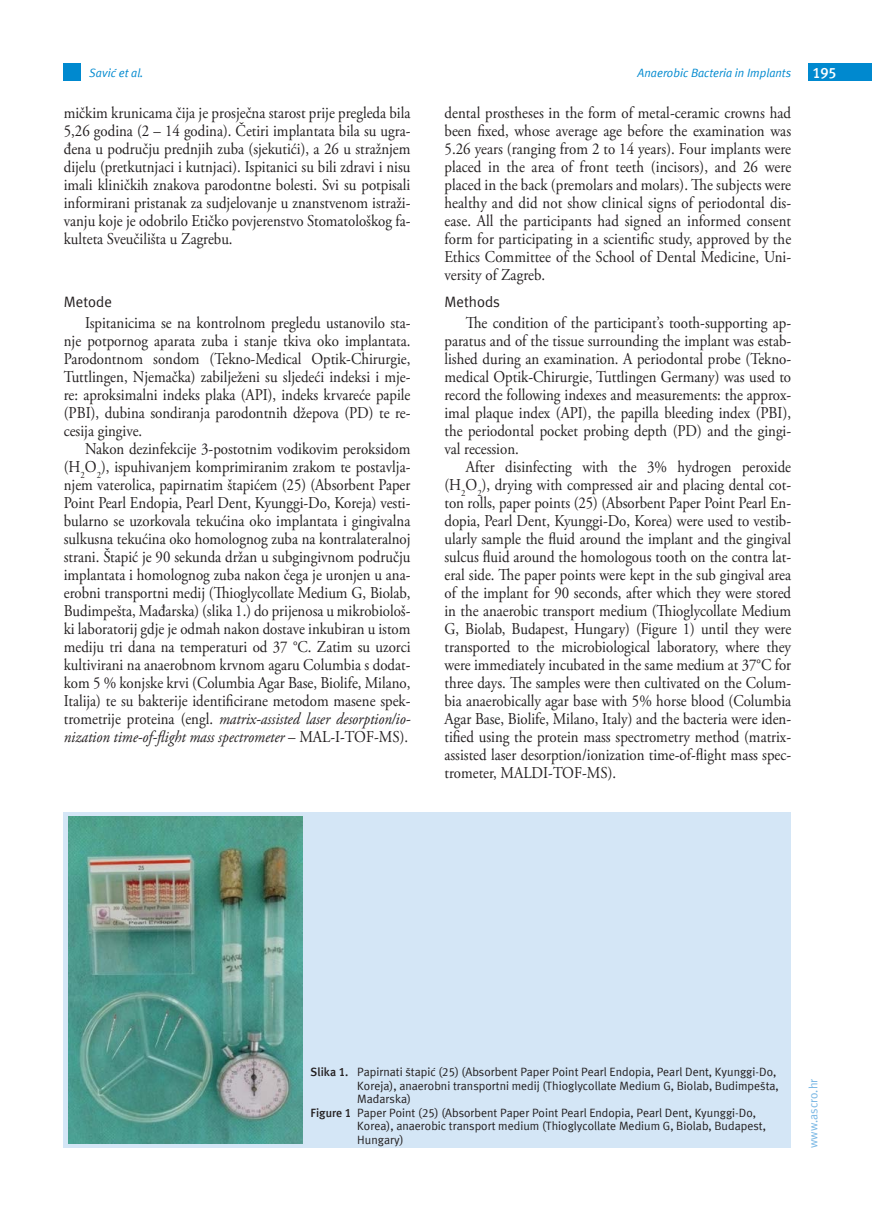
<style>
.page{position:relative;width:872px;height:1212px;background:#fff}
.page>*{position:absolute;margin:0;border:0;box-sizing:border-box;transform-origin:0 0}
.t1{font:16.5px/18px "Adobe Garamond Pro";color:#231f20;text-align:justify;scale:.9 1}
.t2{font:15px "Meta ASC";color:#231f20}
.t3{font:700 15px "Meta ASC";color:#fff}
.t4{font:12px "Meta ASC";color:#231f20}
.t5{font:italic 12px "Meta ASC";color:#0089cf}
.t6{font:12px "Meta ASC";color:#77b6e4}
.s1{font-style:italic}
.s2{font-weight:700}
</style>
<div class="page">
<div style="left:64px;top:64px;width:17px;height:17px;background:#0089cf"></div>
<div style="left:808px;top:64px;width:64px;height:17px;background:#0089cf"></div>
<div style="left:64px;top:812px;width:727px;height:336px;background:#d4e6f6"></div>
<img style="left:68px;top:817px;width:234px;height:327px">
<p class="t5" style="left:89px;top:66px;width:56px">Savić et al.</p>
<p class="t5" style="left:637px;top:66px;width:155px">Anaerobic Bacteria in Implants</p>
<p class="t3" style="left:812px;top:64px;width:26px">195</p>
<p class="t1" style="left:444px;top:105px;width:387px">dental prostheses in the form of metal-ceramic crowns had been fixed, whose average age before the examination was 5.26 years (ranging from 2 to 14 years). Four implants were placed in the area of front teeth (incisors), and 26 were placed in the back (premolars and molars). The subjects were healthy and did not show clinical signs of periodontal dis&shy;ease. All the participants had signed an informed consent form for participating in a scientific study, approved by the Ethics Committee of the School of Dental Medicine, Uni&shy;versity of Zagreb.</p>
<p class="t2" style="left:444px;top:293px;width:57px">Methods</p>
<p class="t1" style="left:444px;top:315px;width:387px;text-indent:21px">The condition of the participant’s tooth-supporting ap&shy;paratus and of the tissue surrounding the implant was estab&shy;lished during an examination. A periodontal probe (Tekno&shy;medical Optik-Chirurgie, Tuttlingen Germany) was used to record the following indexes and measurements: the approx&shy;imal plaque index (API), the papilla bleeding index (PBI), the periodontal pocket probing depth (PD) and the gingi&shy;val recession.</p>
<p class="t1" style="left:444px;top:459px;width:387px;text-indent:21px">After disinfecting with the 3% hydrogen peroxide (H<sub>2</sub>O<sub>2</sub>), drying with compressed air and placing dental cot&shy;ton rolls, paper points (25) (Absorbent Paper Point Pearl En&shy;dopia, Pearl Dent, Kyunggi-Do, Korea) were used to vestib&shy;ularly sample the fluid around the implant and the gingival sulcus fluid around the homologous tooth on the contra lat&shy;eral side. The paper points were kept in the sub gingival area of the implant for 90 seconds, after which they were stored in the anaerobic transport medium (Thioglycollate Medium G, Biolab, Budapest, Hungary) (Figure 1) until they were transported to the microbiological laboratory, where they were immediately incubated in the same medium at 37°C for three days. The samples were then cultivated on the Colum&shy;bia anaerobically agar base with 5% horse blood (Columbia Agar Base, Biolife, Milano, Italy) and the bacteria were iden&shy;tified using the protein mass spectrometry method (matrix&shy;assisted laser desorption/ionization time-of-flight mass spec&shy;trometer, MALDI-TOF-MS).</p>
<p class="t1" style="left:64px;top:105px;width:387px">mičkim krunicama čija je prosječna starost prije pregleda bila 5,26 godina (2 – 14 godina). Četiri implantata bila su ugra&shy;đena u području prednjih zuba (sjekutići), a 26 u stražnjem dijelu (pretkutnjaci i kutnjaci). Ispitanici su bili zdravi i nisu imali kliničkih znakova parodontne bolesti. Svi su potpisali informirani pristanak za sudjelovanje u znanstvenom istraži&shy;vanju koje je odobrilo Etičko povjerenstvo Stomatološkog fa&shy;kulteta Sveučilišta u Zagrebu.</p>
<p class="t2" style="left:64px;top:293px;width:50px">Metode</p>
<p class="t1" style="left:64px;top:315px;width:387px;text-indent:21px">Ispitanicima se na kontrolnom pregledu ustanovilo sta&shy;nje potpornog aparata zuba i stanje tkiva oko implantata.<br>Parodontnom sondom (Tekno-Medical Optik-Chirurgie, Tuttlingen, Njemačka) zabilježeni su sljedeći indeksi i mje&shy;re: aproksimalni indeks plaka (API), indeks krvareće papile (PBI), dubina sondiranja parodontnih džepova (PD) te re&shy;cesija gingive.</p>
<p class="t1" style="left:64px;top:441px;width:387px;text-indent:21px">Nakon dezinfekcije 3-postotnim vodikovim peroksidom (H<sub>2</sub>O<sub>2</sub>), ispuhivanjem komprimiranim zrakom te postavlja&shy;njem vaterolica, papirnatim štapićem (25) (Absorbent Paper Point Pearl Endopia, Pearl Dent, Kyunggi-Do, Koreja) vesti&shy;bularno se uzorkovala tekućina oko implantata i gingivalna sulkusna tekućina oko homolognog zuba na kontralateralnoj strani. Štapić je 90 sekunda držan u subgingivnom području implantata i homolognog zuba nakon čega je uronjen u ana&shy;erobni transportni medij (Thioglycollate Medium G, Biolab, Budimpešta, Mađarska) (slika 1.) do prijenosa u mikrobiološ&shy;ki laboratorij gdje je odmah nakon dostave inkubiran u istom mediju tri dana na temperaturi od 37 °C. Zatim su uzorci kultivirani na anaerobnom krvnom agaru Columbia s dodat&shy;kom 5 % konjske krvi (Columbia Agar Base, Biolife, Milano, Italija) te su bakterije identificirane metodom masene spek&shy;trometrije proteina (engl. <span class="s1">matrix-assisted laser desorption/io&shy;nization time-of-flight mass spectrometer</span> – MAL-I-TOF-MS).</p>
<p class="t4" style="left:310px;top:1065px;width:467px"><span class="s2">Slika 1.</span> Papirnati štapić (25) (Absorbent Paper Point Pearl Endopia, Pearl Dent, Kyunggi-Do,</p>
<p class="t4" style="left:357px;top:1079px;width:423px">Koreja), anaerobni transportni medij (Thioglycollate Medium G, Biolab, Budimpešta,</p>
<p class="t4" style="left:357px;top:1092px;width:55px">Mađarska)</p>
<p class="t4" style="left:310px;top:1106px;width:447px"><span class="s2">Figure 1</span> Paper Point (25) (Absorbent Paper Point Pearl Endopia, Pearl Dent, Kyunggi-Do,</p>
<p class="t4" style="left:357px;top:1119px;width:410px">Korea), anaerobic transport medium (Thioglycollate Medium G, Biolab, Budapest,</p>
<p class="t4" style="left:357px;top:1133px;width:48px">Hungary)</p>
<p class="t6" style="left:806px;top:1148px;width:71px;rotate:-90deg">www.ascro.hr</p>
</div>
